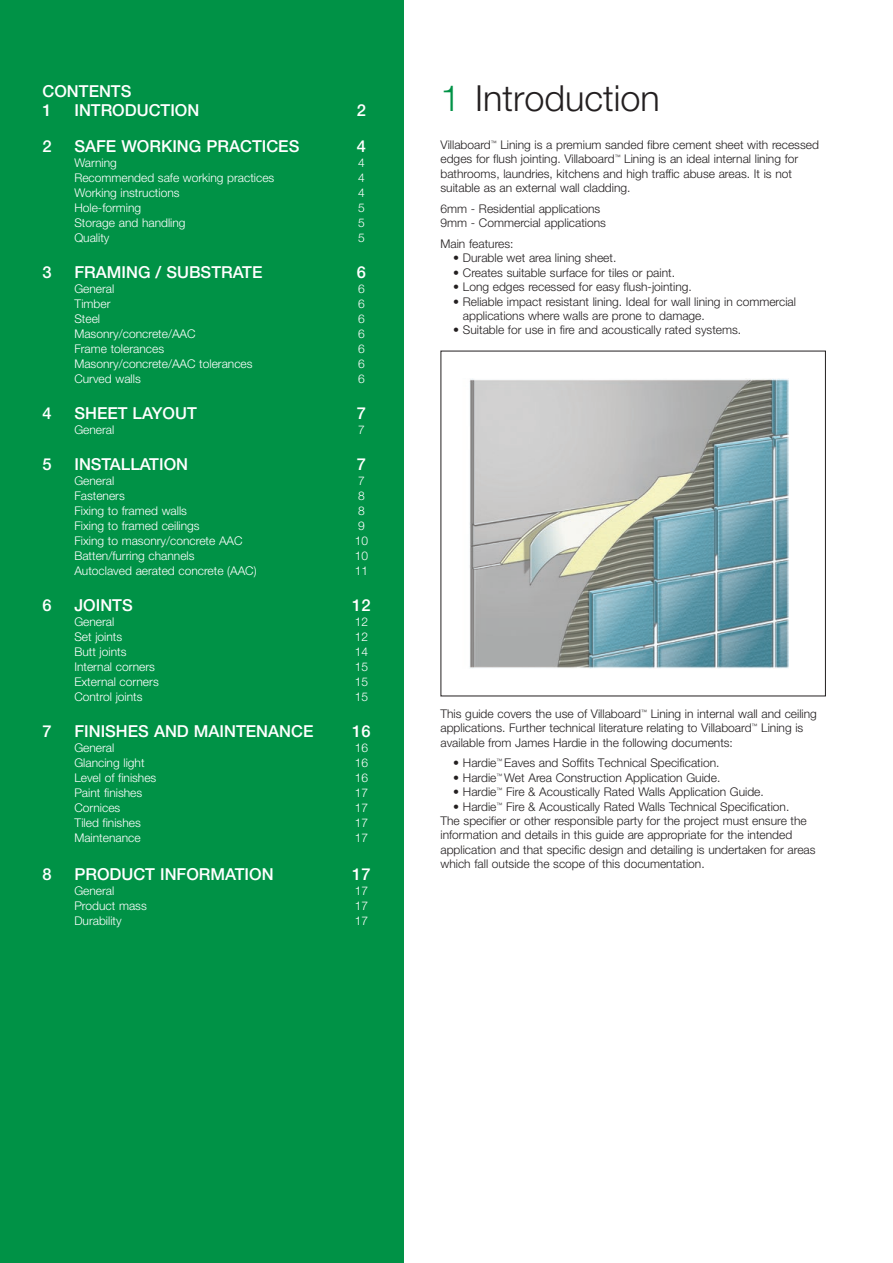
<style>
.page{position:relative;width:893px;height:1263px;background:#fff}
.page>*{position:absolute;margin:0;border:0;box-sizing:border-box;transform-origin:0 0}
.t1{font:300 36px "Helvetica Neue LT Std";color:#231f20}
.Contents{font:500 16.5px "Helvetica Neue LT Std";color:#fff}
.Body_Copy{font:300 12px/14.4px "Helvetica Neue LT Std";color:#231f20}
.Contents_Body_Copy{font:300 12px "Helvetica Neue LT Std";color:#fff}
.s1{color:#009246}
</style>
<div class="page">
<div style="left:0;top:0;width:403px;height:1263px;background:#009246"></div>
<img style="left:469px;top:378px;width:320px;height:290px">
<p class="Contents" style="left:43px;top:81px;width:90px">CONTENTS</p>
<p class="Contents" style="left:43px;top:101px;width:11px">1</p>
<p class="Contents" style="left:74px;top:101px;width:127px">INTRODUCTION</p>
<p class="Contents" style="left:357px;top:101px;width:11px">2</p>
<p class="Contents" style="left:43px;top:137px;width:11px">2</p>
<p class="Contents" style="left:74px;top:137px;width:226px">SAFE WORKING PRACTICES</p>
<p class="Contents" style="left:357px;top:137px;width:11px">4</p>
<p class="Contents_Body_Copy" style="left:74px;top:156px;width:44px">Warning</p>
<p class="Contents_Body_Copy" style="left:358px;top:156px;width:8px">4</p>
<p class="Contents_Body_Copy" style="left:74px;top:171px;width:201px">Recommended safe working practices</p>
<p class="Contents_Body_Copy" style="left:358px;top:171px;width:8px">4</p>
<p class="Contents_Body_Copy" style="left:74px;top:186px;width:107px">Working instructions</p>
<p class="Contents_Body_Copy" style="left:358px;top:186px;width:8px">4</p>
<p class="Contents_Body_Copy" style="left:74px;top:201px;width:68px">Hole-forming</p>
<p class="Contents_Body_Copy" style="left:358px;top:201px;width:8px">5</p>
<p class="Contents_Body_Copy" style="left:74px;top:216px;width:113px">Storage and handling</p>
<p class="Contents_Body_Copy" style="left:358px;top:216px;width:8px">5</p>
<p class="Contents_Body_Copy" style="left:74px;top:231px;width:37px">Quality</p>
<p class="Contents_Body_Copy" style="left:358px;top:231px;width:8px">5</p>
<p class="Contents" style="left:43px;top:263px;width:11px">3</p>
<p class="Contents" style="left:74px;top:263px;width:189px">FRAMING / SUBSTRATE</p>
<p class="Contents" style="left:357px;top:263px;width:11px">6</p>
<p class="Contents_Body_Copy" style="left:74px;top:282px;width:42px">General</p>
<p class="Contents_Body_Copy" style="left:358px;top:282px;width:8px">6</p>
<p class="Contents_Body_Copy" style="left:74px;top:297px;width:38px">Timber</p>
<p class="Contents_Body_Copy" style="left:358px;top:297px;width:8px">6</p>
<p class="Contents_Body_Copy" style="left:74px;top:312px;width:27px">Steel</p>
<p class="Contents_Body_Copy" style="left:358px;top:312px;width:8px">6</p>
<p class="Contents_Body_Copy" style="left:74px;top:327px;width:123px">Masonry/concrete/AAC</p>
<p class="Contents_Body_Copy" style="left:358px;top:327px;width:8px">6</p>
<p class="Contents_Body_Copy" style="left:74px;top:342px;width:91px">Frame tolerances</p>
<p class="Contents_Body_Copy" style="left:358px;top:342px;width:8px">6</p>
<p class="Contents_Body_Copy" style="left:74px;top:357px;width:180px">Masonry/concrete/AAC tolerances</p>
<p class="Contents_Body_Copy" style="left:358px;top:357px;width:8px">6</p>
<p class="Contents_Body_Copy" style="left:74px;top:372px;width:68px">Curved walls</p>
<p class="Contents_Body_Copy" style="left:358px;top:372px;width:8px">6</p>
<p class="Contents" style="left:43px;top:404px;width:11px">4</p>
<p class="Contents" style="left:74px;top:404px;width:124px">SHEET LAYOUT</p>
<p class="Contents" style="left:357px;top:404px;width:11px">7</p>
<p class="Contents_Body_Copy" style="left:74px;top:423px;width:42px">General</p>
<p class="Contents_Body_Copy" style="left:358px;top:423px;width:8px">7</p>
<p class="Contents" style="left:43px;top:455px;width:11px">5</p>
<p class="Contents" style="left:74px;top:455px;width:115px">INSTALLATION</p>
<p class="Contents" style="left:357px;top:455px;width:11px">7</p>
<p class="Contents_Body_Copy" style="left:74px;top:474px;width:42px">General</p>
<p class="Contents_Body_Copy" style="left:358px;top:474px;width:8px">7</p>
<p class="Contents_Body_Copy" style="left:74px;top:489px;width:52px">Fasteners</p>
<p class="Contents_Body_Copy" style="left:358px;top:489px;width:8px">8</p>
<p class="Contents_Body_Copy" style="left:74px;top:504px;width:114px">Fixing to framed walls</p>
<p class="Contents_Body_Copy" style="left:358px;top:504px;width:8px">8</p>
<p class="Contents_Body_Copy" style="left:74px;top:519px;width:127px">Fixing to framed ceilings</p>
<p class="Contents_Body_Copy" style="left:358px;top:519px;width:8px">9</p>
<p class="Contents_Body_Copy" style="left:74px;top:534px;width:170px">Fixing to masonry/concrete AAC</p>
<p class="Contents_Body_Copy" style="left:355px;top:534px;width:15px">10</p>
<p class="Contents_Body_Copy" style="left:74px;top:549px;width:122px">Batten/furring channels</p>
<p class="Contents_Body_Copy" style="left:355px;top:549px;width:15px">10</p>
<p class="Contents_Body_Copy" style="left:74px;top:564px;width:184px">Autoclaved aerated concrete (AAC)</p>
<p class="Contents_Body_Copy" style="left:355px;top:564px;width:15px">11</p>
<p class="Contents" style="left:43px;top:596px;width:11px">6</p>
<p class="Contents" style="left:74px;top:596px;width:60px">JOINTS</p>
<p class="Contents" style="left:352px;top:596px;width:20px">12</p>
<p class="Contents_Body_Copy" style="left:74px;top:615px;width:42px">General</p>
<p class="Contents_Body_Copy" style="left:355px;top:615px;width:15px">12</p>
<p class="Contents_Body_Copy" style="left:74px;top:630px;width:49px">Set joints</p>
<p class="Contents_Body_Copy" style="left:355px;top:630px;width:15px">12</p>
<p class="Contents_Body_Copy" style="left:74px;top:645px;width:54px">Butt joints</p>
<p class="Contents_Body_Copy" style="left:355px;top:645px;width:15px">14</p>
<p class="Contents_Body_Copy" style="left:74px;top:660px;width:82px">Internal corners</p>
<p class="Contents_Body_Copy" style="left:355px;top:660px;width:15px">15</p>
<p class="Contents_Body_Copy" style="left:74px;top:675px;width:86px">External corners</p>
<p class="Contents_Body_Copy" style="left:355px;top:675px;width:15px">15</p>
<p class="Contents_Body_Copy" style="left:74px;top:690px;width:70px">Control joints</p>
<p class="Contents_Body_Copy" style="left:355px;top:690px;width:15px">15</p>
<p class="Contents" style="left:43px;top:722px;width:11px">7</p>
<p class="Contents" style="left:74px;top:722px;width:240px">FINISHES AND MAINTENANCE</p>
<p class="Contents" style="left:352px;top:722px;width:20px">16</p>
<p class="Contents_Body_Copy" style="left:74px;top:741px;width:42px">General</p>
<p class="Contents_Body_Copy" style="left:355px;top:741px;width:15px">16</p>
<p class="Contents_Body_Copy" style="left:74px;top:756px;width:72px">Glancing light</p>
<p class="Contents_Body_Copy" style="left:355px;top:756px;width:15px">16</p>
<p class="Contents_Body_Copy" style="left:74px;top:771px;width:84px">Level of finishes</p>
<p class="Contents_Body_Copy" style="left:355px;top:771px;width:15px">16</p>
<p class="Contents_Body_Copy" style="left:74px;top:786px;width:69px">Paint finishes</p>
<p class="Contents_Body_Copy" style="left:355px;top:786px;width:15px">17</p>
<p class="Contents_Body_Copy" style="left:74px;top:801px;width:48px">Cornices</p>
<p class="Contents_Body_Copy" style="left:355px;top:801px;width:15px">17</p>
<p class="Contents_Body_Copy" style="left:74px;top:816px;width:68px">Tiled finishes</p>
<p class="Contents_Body_Copy" style="left:355px;top:816px;width:15px">17</p>
<p class="Contents_Body_Copy" style="left:74px;top:831px;width:68px">Maintenance</p>
<p class="Contents_Body_Copy" style="left:355px;top:831px;width:15px">17</p>
<p class="Contents" style="left:43px;top:864px;width:11px">8</p>
<p class="Contents" style="left:74px;top:864px;width:201px">PRODUCT INFORMATION</p>
<p class="Contents" style="left:352px;top:864px;width:20px">17</p>
<p class="Contents_Body_Copy" style="left:74px;top:883px;width:42px">General</p>
<p class="Contents_Body_Copy" style="left:355px;top:883px;width:15px">17</p>
<p class="Contents_Body_Copy" style="left:74px;top:898px;width:74px">Product mass</p>
<p class="Contents_Body_Copy" style="left:355px;top:898px;width:15px">17</p>
<p class="Contents_Body_Copy" style="left:74px;top:913px;width:49px">Durability</p>
<p class="Contents_Body_Copy" style="left:355px;top:913px;width:15px">17</p>
<p class="t1" style="left:441px;top:76px;width:221px"><span class="s1">1</span> Introduction</p>
<p class="Body_Copy" style="left:441px;top:137px;width:380px">Villaboard<sup>™</sup> Lining is a premium sanded fibre cement sheet with recessed edges for flush jointing. Villaboard<sup>™</sup> Lining is an ideal internal lining for bathrooms, laundries, kitchens and high traffic abuse areas. It is not suitable as an external wall cladding.</p>
<p class="Body_Copy" style="left:441px;top:201px;width:167px">6mm - Residential applications<br>9mm - Commercial applications</p>
<p class="Body_Copy" style="left:441px;top:236px;width:75px">Main features:</p>
<p class="Body_Copy" style="left:453px;top:251px;width:165px">• Durable wet area lining sheet.</p>
<p class="Body_Copy" style="left:453px;top:265px;width:223px">• Creates suitable surface for tiles or paint.</p>
<p class="Body_Copy" style="left:453px;top:280px;width:240px">• Long edges recessed for easy flush-jointing.</p>
<p class="Body_Copy" style="left:463px;top:294px;width:335px;text-indent:-10px">• Reliable impact resistant lining. Ideal for wall lining in commercial applications where walls are prone to damage.</p>
<p class="Body_Copy" style="left:453px;top:323px;width:289px">• Suitable for use in fire and acoustically rated systems.</p>
<p class="Body_Copy" style="left:441px;top:706px;width:378px">This guide covers the use of Villaboard<sup>™</sup> Lining in internal wall and ceiling applications. Further technical literature relating to Villaboard<sup>™</sup> Lining is available from James Hardie in the following documents:</p>
<p class="Body_Copy" style="left:453px;top:756px;width:268px">• Hardie<sup>™</sup> Eaves and Soffits Technical Specification.</p>
<p class="Body_Copy" style="left:453px;top:770px;width:269px">• Hardie<sup>™</sup> Wet Area Construction Application Guide.</p>
<p class="Body_Copy" style="left:453px;top:784px;width:312px">• Hardie<sup>™</sup> Fire &amp; Acoustically Rated Walls Application Guide.</p>
<p class="Body_Copy" style="left:453px;top:799px;width:338px">• Hardie<sup>™</sup> Fire &amp; Acoustically Rated Walls Technical Specification.</p>
<p class="Body_Copy" style="left:441px;top:813px;width:376px">The specifier or other responsible party for the project must ensure the information and details in this guide are appropriate for the intended application and that specific design and detailing is undertaken for areas which fall outside the scope of this documentation.</p>
</div>
